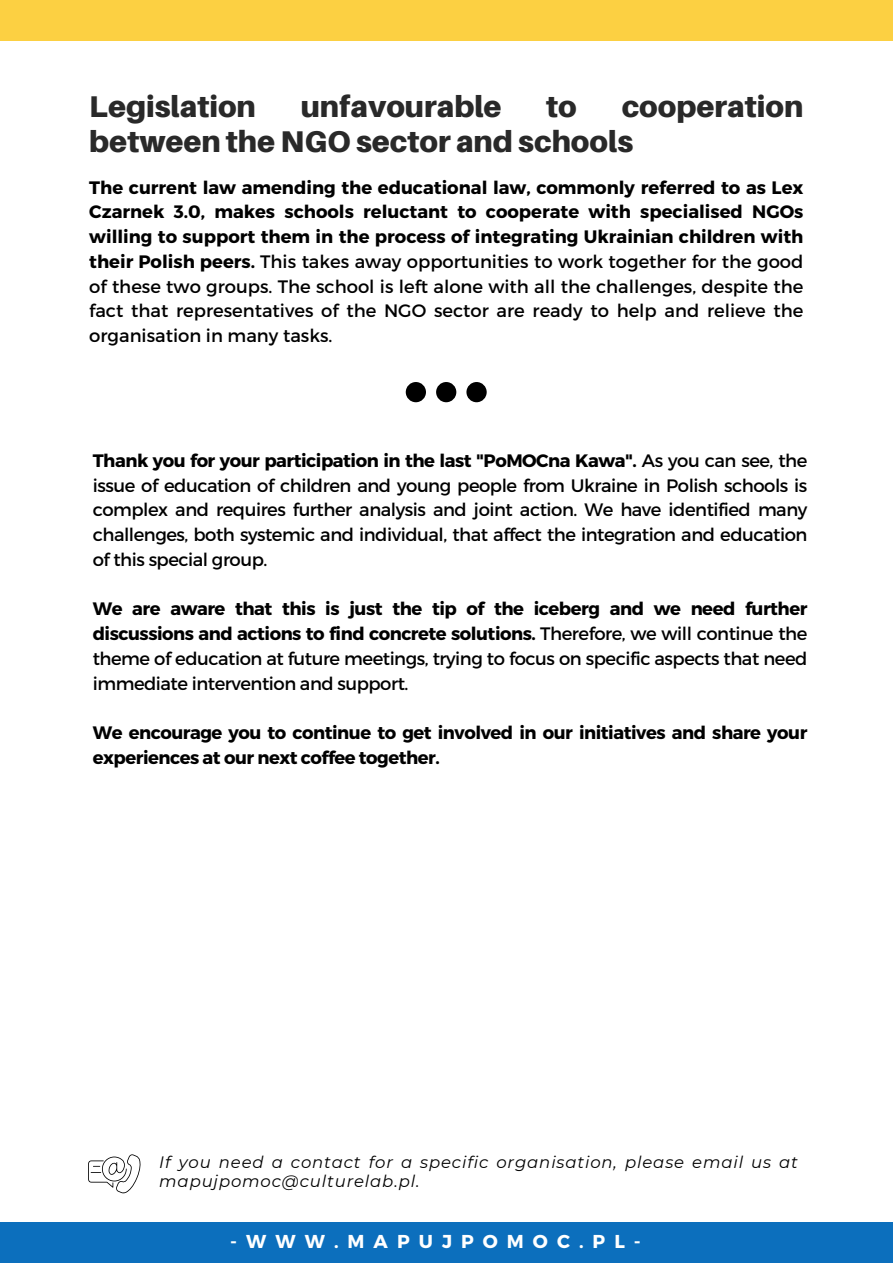
<style>
.page{position:relative;width:893px;height:1264px;background:#fff}
.page>*{position:absolute;margin:0;border:0;box-sizing:border-box;transform-origin:0 0}
.t1{font:900 30px/34.8px "Aileron";color:#292929}
.t2{font:700 18.6px "Montserrat";letter-spacing:.485em;color:#fff}
.t3{font:18px/24.8px "Montserrat";letter-spacing:-.025em;color:#000;text-align:justify}
.t4{font:700 18px/24.8px "Montserrat";letter-spacing:-.025em;color:#000;text-align:justify}
.t5{font:italic 16.5px/19px "Montserrat";letter-spacing:.05em;color:#000}
.s1{font-weight:400}
.s2{font-weight:700}
</style>
<div class="page">
<div style="left:0;top:1221px;width:892px;height:41px;background:#0c6fbd"></div>
<div style="left:0;top:0;width:892px;height:41px;background:#fcd042"></div>
<svg style="left:406px;top:382px;width:80px;height:20px"></svg>
<svg style="left:88px;top:1154px;width:53px;height:39px"></svg>
<p class="t1" style="left:89px;top:88px;width:168px">Legislation</p>
<p class="t1" style="left:301px;top:88px;width:202px">unfavourable</p>
<p class="t1" style="left:546px;top:88px;width:32px">to</p>
<p class="t1" style="left:89px;top:88px;width:715px;text-indent:532px">cooperation between the NGO sector and schools</p>
<p class="t4" style="left:89px;top:174px;width:715px">The current law amending the educational law, commonly referred to as Lex Czarnek 3.0, makes schools reluctant to cooperate with specialised NGOs willing to support them in the process of integrating Ukrainian children with their Polish peers. <span class="s1">This takes away opportunities to work together for the good of these two groups. The school is left alone with all the challenges, despite the fact that representatives of the NGO sector are ready to help and relieve the organisation in many tasks.</span></p>
<p class="t3" style="left:93px;top:447px;width:716px"><span class="s2">Thank you for your participation in the last "PoMOCna Kawa".</span> As you can see, the issue of education of children and young people from Ukraine in Polish schools is complex and requires further analysis and joint action. We have identified many challenges, both systemic and individual, that affect the integration and education of this special group.</p>
<p class="t3" style="left:93px;top:595px;width:716px"><span class="s2">We are aware that this is just the tip of the iceberg and we need further discussions and actions to find concrete solutions.</span> Therefore, we will continue the theme of education at future meetings, trying to focus on specific aspects that need immediate intervention and support.</p>
<p class="t4" style="left:93px;top:719px;width:716px">We encourage you to continue to get involved in our initiatives and share your experiences at our next coffee together.</p>
<p class="t5" style="left:159px;top:1152px;width:640px">If you need a contact for a specific organisation, please email us at mapujpomoc@culturelab.pl.</p>
<p class="t2" style="left:230px;top:1229px;width:412px">-WWW.MAPUJPOMOC.PL-</p>
</div>
